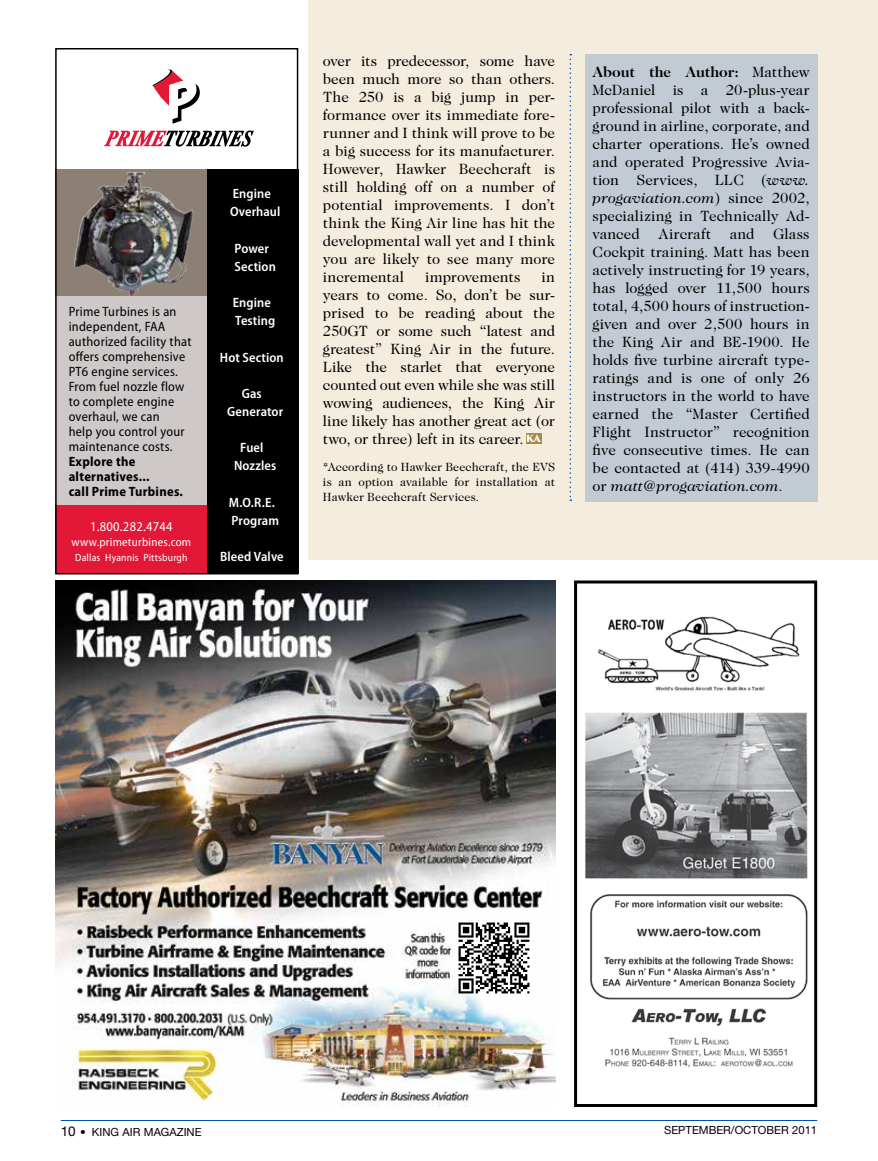
<style>
.page{position:relative;width:878px;height:1161px;background:#fff}
.page>*{position:absolute;margin:0;border:0;box-sizing:border-box;transform-origin:0 0}
.t1{font:15px/18px "Caslon Two Twenty Four";color:#000;text-align:justify}
.t2{font:semi-condensed 13.5px/15px "Myriad Pro";letter-spacing:.02em;color:#000}
.t3{font:600 semi-condensed 13.5px/18px "Myriad Pro";letter-spacing:.01em;color:#fff}
.t4{font:700 semi-condensed 13.5px/15px "Myriad Pro";letter-spacing:.02em;color:#000}
.t5{font:semi-condensed 13.5px "Myriad Pro";letter-spacing:.02em;color:#fff}
.t6{font:12px/15px "Caslon Two Twenty Four";letter-spacing:.01em;color:#000;text-align:justify}
.t7{font:semi-condensed 12px "Myriad Pro";letter-spacing:.02em;color:#fff}
.t8{font:11.25px "Helvetica Neue";color:#000}
.t9{font:900 10.8px "Arrow";color:#fff}
.t10{font:semi-condensed 10.5px "Myriad Pro";letter-spacing:.02em;color:#fff}
.s1{font-weight:700}
.s2{font-style:italic}
.s3{font-size:13.5px}
</style>
<div class="page">
<hr style="left:61px;top:1120px;width:756px;height:1px;background:#0054a6">
<div style="left:309px;top:0;width:569px;height:560px;background:#f4ecdd"></div>
<div style="left:585px;top:54px;width:232px;height:448px;background:#c2cbd4"></div>
<svg style="left:569px;top:54px;width:2px;height:447px"></svg>
<img style="left:55px;top:580px;width:500px;height:527px">
<img style="left:447px;top:912px;width:92px;height:92px">
<div style="left:56px;top:296px;width:151px;height:209px;background:#cec9c8"></div>
<div style="left:56px;top:170px;width:151px;height:126px;background:#8b8073"></div>
<div style="left:56px;top:505px;width:151px;height:69px;background:#e31837"></div>
<svg style="left:104px;top:130px;width:150px;height:17px"></svg>
<svg style="left:152px;top:69px;width:48px;height:55px"></svg>
<img style="left:69px;top:169px;width:127px;height:128px">
<div style="left:55px;top:48px;width:243px;height:526px;border:2px solid #000"></div>
<div style="left:207px;top:170px;width:91px;height:404px;background:#000"></div>
<img style="left:585px;top:616px;width:223px;height:452px">
<div style="left:574px;top:580px;width:243px;height:527px;border:3px solid #000"></div>
<svg style="left:526px;top:443px;width:15px;height:1px"></svg>
<div style="left:525px;top:433px;width:16px;height:10px;background:#a48b4a"></div>
<p class="t2" style="left:69px;top:304px;width:124px">Prime Turbines is an independent, FAA authorized facility that offers comprehensive<br>PT6 engine services.<br>From fuel nozzle flow to complete engine overhaul, we can<br>help you control your maintenance costs.</p>
<p class="t4" style="left:69px;top:453px;width:116px">Explore the alternatives...<br>call Prime Turbines.</p>
<p class="t5" style="left:90px;top:519px;width:84px">1.800.282.4744</p>
<p class="t7" style="left:72px;top:535px;width:121px">www.primeturbines.com</p>
<p class="t10" style="left:75px;top:551px;width:114px">Dallas Hyannis Pittsburgh</p>
<p class="t3" style="left:230px;top:185px;width:52px">Engine<br>Overhaul</p>
<p class="t3" style="left:234px;top:240px;width:43px">Power<br>Section</p>
<p class="t3" style="left:233px;top:294px;width:44px">Engine<br>Testing</p>
<p class="t3" style="left:220px;top:348px;width:65px">Hot Section</p>
<p class="t3" style="left:227px;top:385px;width:57px;text-align:center">Gas<br>Generator</p>
<p class="t3" style="left:234px;top:439px;width:44px;text-align:center">Fuel<br>Nozzles</p>
<p class="t3" style="left:229px;top:493px;width:52px">M.O.R.E.<br>Program</p>
<p class="t3" style="left:220px;top:548px;width:65px">Bleed Valve</p>
<p class="t1" style="left:323px;top:51px;width:234px">over its predecessor, some have been much more so than others.<br>The 250 is a big jump in per&shy;formance over its immediate fore&shy;runner and I think will prove to be a big success for its manufacturer.<br>However, Hawker Beechcraft is still holding off on a number of potential improvements. I don’t think the King Air line has hit the developmental wall yet and I think you are likely to see many more incremental</p>
<p class="t1" style="left:323px;top:267px;width:234px;text-indent:218px">in years to come. So, don’t be sur&shy;prised to be reading about the 250GT or some such “latest and greatest” King Air in the future.<br>Like the starlet that everyone counted out even while she was still wowing audiences, the King Air line likely has another great act (or two, or three) left in its career.</p>
<p class="t6" style="left:323px;top:459px;width:234px">*According to Hawker Beechcraft, the EVS is an option available for installation at Hawker Beechcraft Services.</p>
<p class="t1" style="left:425px;top:267px;width:97px">improvements</p>
<p class="t9" style="left:526px;top:432px;width:15px">KA</p>
<p class="t1" style="left:592px;top:62px;width:219px"><span class="s1">About the Author:</span> Matthew McDaniel is a 20-plus-year professional pilot with a back&shy;ground in airline, corporate, and charter operations. He’s owned and operated Progressive Avia&shy;tion Services, LLC (<span class="s2">www. progaviation.com</span>) since 2002, specializing in Technically Ad&shy;vanced Aircraft and Glass Cockpit training. Matt has been actively instructing for 19 years, has logged over 11,500 hours total, 4,500 hours of instruction&shy;given and over 2,500 hours in the King Air and BE-1900. He holds five turbine aircraft type&shy;ratings and is one of only 26 instructors in the world to have earned the “Master Certified Flight Instructor” recognition five consecutive times. He can be contacted at (414) 339-4990 or <span class="s2">matt@progaviation.com</span>.</p>
<p class="t8" style="left:61px;top:1125px;width:142px"><span class="s3">10</span> • KING AIR MAGAZINE</p>
<p class="t8" style="left:664px;top:1123px;width:155px">SEPTEMBER/OCTOBER 2011</p>
</div>
